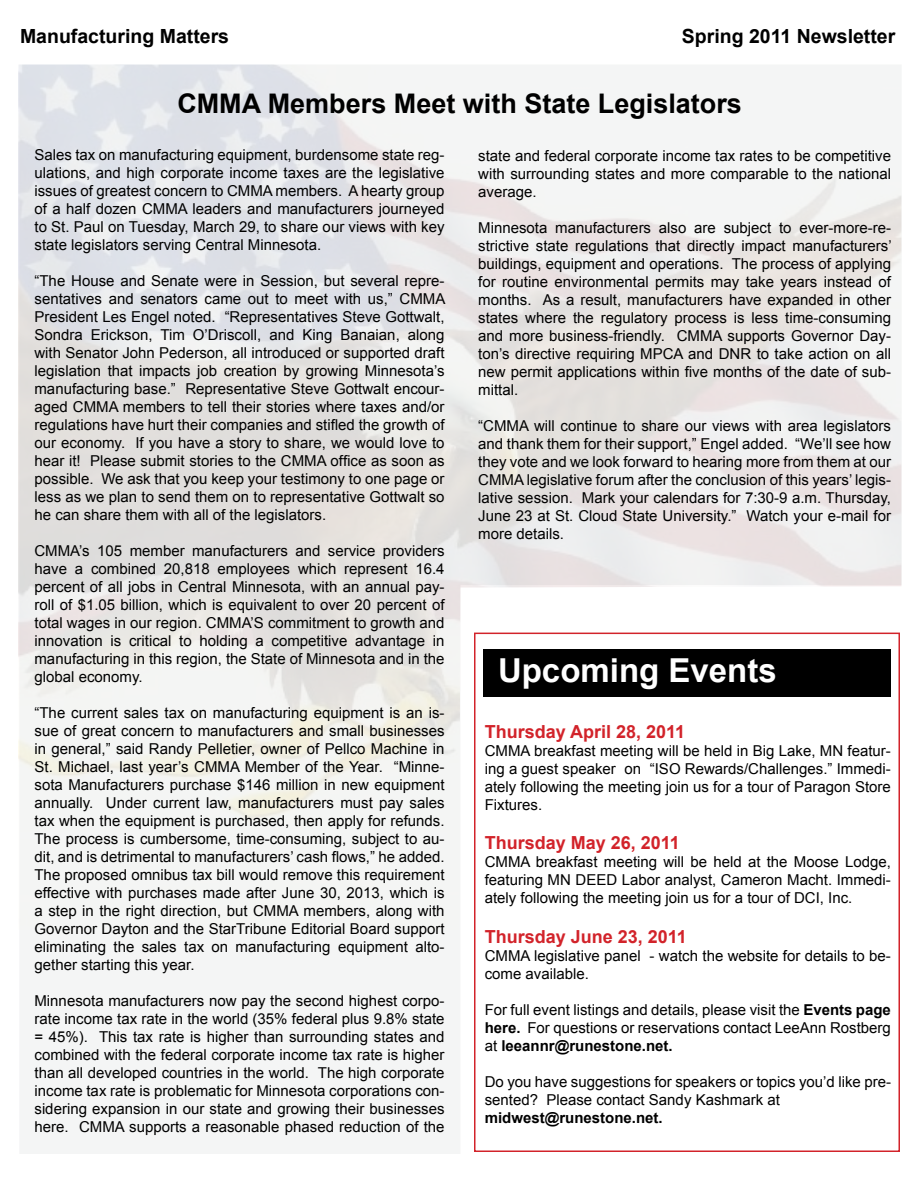
<style>
.page{position:relative;width:918px;height:1188px;background:#fff}
.page>*{position:absolute;margin:0;border:0;box-sizing:border-box;transform-origin:0 0}
.t1{font:700 33px "Arial";color:#fff}
.t2{font:700 27px "Arial";color:#000}
.t3{font:700 19.5px "Arial";color:#000}
.t4{font:700 18px "Arial";color:#d2232a}
.t5{font:15px/18px "Arial";color:#000;text-align:justify}
.t6{font:700 15px "Arial";color:#000}
.s1{font-weight:700}
</style>
<div class="page">
<div style="left:20px;top:929px;width:440px;height:225px;background:#f4f5f5"></div>
<img style="left:18px;top:64px;width:884px;height:865px">
<div style="left:483px;top:650px;width:408px;height:47px;background:#000"></div>
<div style="left:474px;top:633px;width:426px;height:519px;border:2px solid #d2232a"></div>
<h3 class="t3" style="left:20px;top:24px;width:211px">Manufacturing Matters</h3>
<h3 class="t3" style="left:682px;top:24px;width:215px">Spring 2011 Newsletter</h3>
<h2 class="t2" style="left:177px;top:85px;width:566px">CMMA Members Meet with State Legislators</h2>
<p class="t5" style="left:34px;top:146px;width:412px">Sales tax on manufacturing equipment, burdensome state reg&shy;ulations, and high corporate income taxes are the legislative issues of greatest concern to CMMA members. A hearty group of a half dozen CMMA leaders and manufacturers journeyed to St. Paul on Tuesday, March 29, to share our views with key state legislators serving Central Minnesota.</p>
<p class="t5" style="left:34px;top:272px;width:412px">“The House and Senate were in Session, but several repre&shy;sentatives and senators came out to meet with us,” CMMA President Les Engel noted. “Representatives Steve Gottwalt, Sondra Erickson, Tim O’Driscoll, and King Banaian, along with Senator John Pederson, all introduced or supported draft legislation that impacts job creation by growing Minnesota’s manufacturing base.” Representative Steve Gottwalt encour&shy;aged CMMA members to tell their stories where taxes and/or regulations have hurt their companies and stifled the growth of our economy. If you have a story to share, we would love to hear it! Please submit stories to the CMMA office as soon as possible. We ask that you keep your testimony to one page or less as we plan to send them on to representative Gottwalt so he can share them with all of the legislators.</p>
<p class="t5" style="left:34px;top:542px;width:412px">CMMA’s 105 member manufacturers and service providers have a combined 20,818 employees which represent 16.4 percent of all jobs in Central Minnesota, with an annual pay&shy;roll of $1.05 billion, which is equivalent to over 20 percent of total wages in our region. CMMA’S commitment to growth and innovation is critical to holding a competitive advantage in manufacturing in this region, the State of Minnesota and in the global economy.</p>
<p class="t5" style="left:34px;top:704px;width:412px">“The current sales tax on manufacturing equipment is an is&shy;sue of great concern to manufacturers and small businesses in general,” said Randy Pelletier, owner of Pellco Machine in St. Michael, last year’s CMMA Member of the Year. “Minne&shy;sota Manufacturers purchase $146 million in new equipment annually. Under current law, manufacturers must pay sales tax when the equipment is purchased, then apply for refunds.<br>The process is cumbersome, time-consuming, subject to au&shy;dit, and is detrimental to manufacturers’ cash flows,” he added.<br>The proposed omnibus tax bill would remove this requirement effective with purchases made after June 30, 2013, which is a step in the right direction, but CMMA members, along with Governor Dayton and the StarTribune Editorial Board support eliminating the sales tax on manufacturing equipment alto&shy;gether starting this year.</p>
<p class="t5" style="left:34px;top:992px;width:412px">Minnesota manufacturers now pay the second highest corpo&shy;rate income tax rate in the world (35% federal plus 9.8% state = 45%). This tax rate is higher than surrounding states and combined with the federal corporate income tax rate is higher than all developed countries in the world. The high corporate income tax rate is problematic for Minnesota corporations con&shy;sidering expansion in our state and growing their businesses here. CMMA supports a reasonable phased reduction of the</p>
<p class="t5" style="left:478px;top:147px;width:414px">state and federal corporate income tax rates to be competitive with surrounding states and more comparable to the national average.</p>
<p class="t5" style="left:478px;top:219px;width:415px">Minnesota manufacturers also are subject to ever-more-re&shy;strictive state regulations that directly impact manufacturers’ buildings, equipment and operations. The process of applying for routine environmental permits may take years instead of months. As a result, manufacturers have expanded in other states where the regulatory process is less time-consuming and more business-friendly. CMMA supports Governor Day&shy;ton’s directive requiring MPCA and DNR to take action on all new permit applications within five months of the date of sub&shy;mittal.</p>
<p class="t5" style="left:478px;top:417px;width:414px">“CMMA will continue to share our views with area legislators and thank them for their support,” Engel added. “We’ll see how they vote and we look forward to hearing more from them at our CMMA legislative forum after the conclusion of this years’ legis&shy;lative session. Mark your calendars for 7:30-9 a.m. Thursday, June 23 at St. Cloud State University.” Watch your e-mail for more details.</p>
<h1 class="t1" style="left:498px;top:649px;width:280px">Upcoming Events</h1>
<p class="t4" style="left:485px;top:719px;width:202px">Thursday April 28, 2011</p>
<p class="t5" style="left:485px;top:741px;width:408px">CMMA breakfast meeting will be held in Big Lake, MN featur&shy;ing a guest speaker on “ISO Rewards/Challenges.” Immedi&shy;ately following the meeting join us for a tour of Paragon Store Fixtures.</p>
<p class="t4" style="left:485px;top:831px;width:197px">Thursday May 26, 2011</p>
<p class="t5" style="left:485px;top:853px;width:408px">CMMA breakfast meeting will be held at the Moose Lodge, featuring MN DEED Labor analyst, Cameron Macht. Immedi&shy;ately following the meeting join us for a tour of DCI, Inc.</p>
<p class="t4" style="left:485px;top:925px;width:204px">Thursday June 23, 2011</p>
<p class="t5" style="left:485px;top:947px;width:408px">CMMA legislative panel - watch the website for details to be&shy;come available.</p>
<p class="t5" style="left:485px;top:1001px;width:408px">For full event listings and details, please visit the <span class="s1">Events page here.</span> For questions or reservations contact LeeAnn Rostberg at <span class="s1">leeannr@runestone.net.</span></p>
<p class="t5" style="left:485px;top:1073px;width:408px">Do you have suggestions for speakers or topics you’d like pre&shy;sented? Please contact Sandy Kashmark at</p>
<p class="t6" style="left:485px;top:1108px;width:179px">midwest@runestone.net.</p>
</div>
